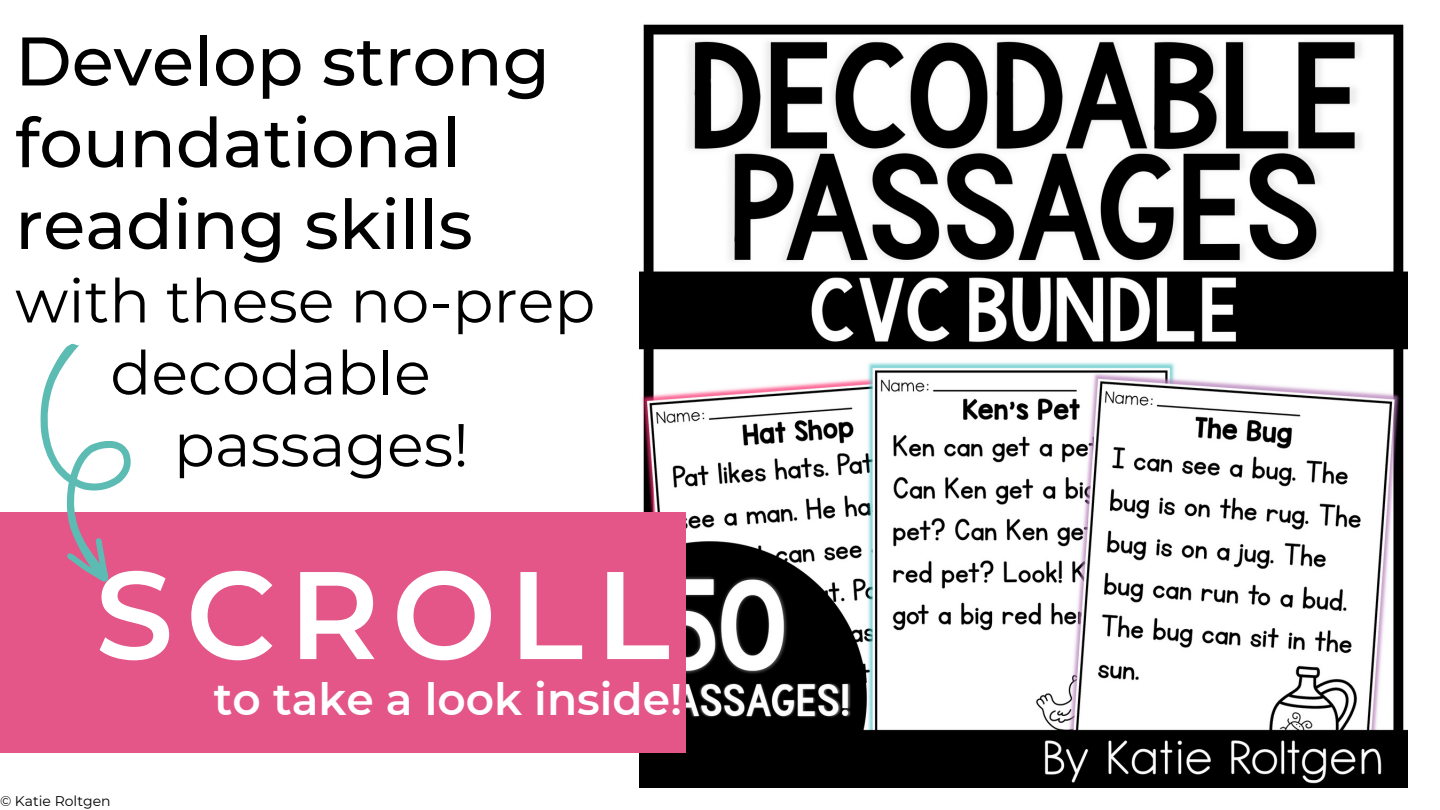
<style>
.page{position:relative;width:1440px;height:810px;background:#fff}
.page>*{position:absolute;margin:0;border:0;box-sizing:border-box;transform-origin:0 0}
.t1{font:600 124.4px "Montserrat";letter-spacing:.1em;color:#fff}
.t2{font:500 68.6px/81.8px "Montserrat";color:#000}
.t3{font:60.6px "Montserrat";color:#000}
.t4{font:600 44px "Montserrat";color:#fff}
.t5{font:14px "Montserrat";color:#000}
</style>
<div class="page">
<img style="left:640px;top:24px;width:767px;height:764px">
<div style="left:0;top:513px;width:685px;height:240px;background:#e45687"></div>
<svg style="left:0;top:343px;width:177px;height:239px"></svg>
<p class="t2" style="left:15px;top:20px;width:536px">Develop strong foundational reading skills</p>
<p class="t3" style="left:15px;top:264px;width:582px">with these no-prep</p>
<p class="t3" style="left:110px;top:336px;width:322px">decodable</p>
<p class="t3" style="left:174px;top:408px;width:297px">passages!</p>
<p class="t1" style="left:95px;top:539px;width:576px">SCROLL</p>
<p class="t4" style="left:214px;top:672px;width:470px">to take a look inside!</p>
<p class="t5" style="left:0;top:793px;width:112px">© Katie Roltgen</p>
</div>
